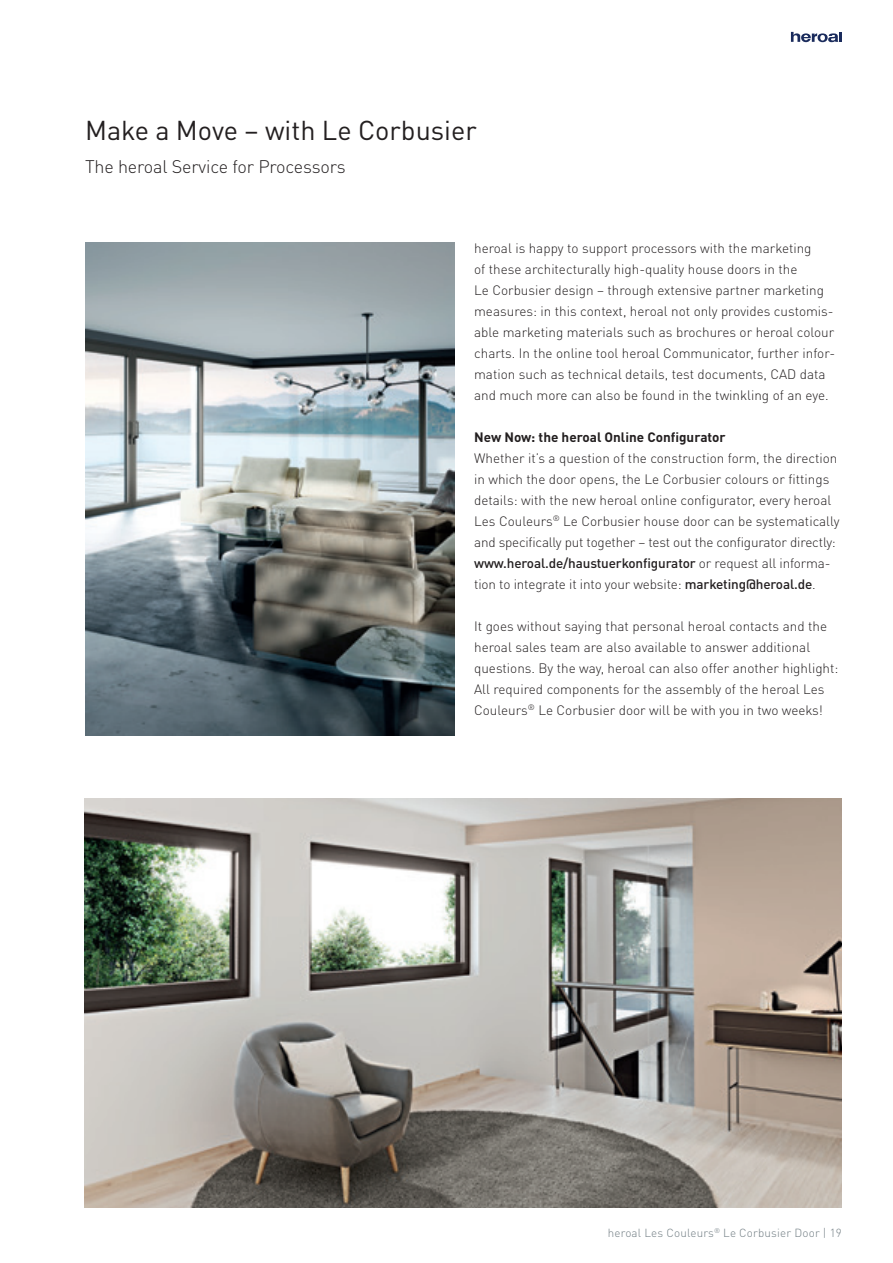
<style>
.page{position:relative;width:893px;height:1263px;background:#fff}
.page>*{position:absolute;margin:0;border:0;box-sizing:border-box;transform-origin:0 0}
.t1{font:27px "DIN Pro";color:#231f20}
.t2{font:300 18px "DIN Pro";letter-spacing:-.01em;color:#231f20}
.t3{font:300 13.5px/21px "DIN Pro";color:#231f20}
.t4{font:700 13.5px "DIN Pro";color:#231f20}
.t5{font:300 11.7px "DIN Pro";letter-spacing:.015em;color:#717d83}
.s1{font-weight:500}
</style>
<div class="page">
<svg style="left:791px;top:32px;width:51px;height:10px"></svg>
<img style="left:84px;top:799px;width:758px;height:409px">
<img style="left:85px;top:242px;width:369px;height:494px">
<h1 class="t1" style="left:85px;top:109px;width:393px">Make a Move – with Le Corbusier</h1>
<h2 class="t2" style="left:85px;top:152px;width:262px">The heroal Service for Processors</h2>
<p class="t3" style="left:474px;top:236px;width:363px">heroal is happy to support processors with the marketing<br>of these architecturally high-quality house doors in the<br>Le Corbusier design – through extensive partner marketing measures: in this context, heroal not only provides customis&shy;able marketing materials such as brochures or heroal colour charts. In the online tool heroal Communicator, further infor&shy;mation such as technical details, test documents, CAD data and much more can also be found in the twinkling of an eye.</p>
<p class="t4" style="left:474px;top:426px;width:253px">New Now: the heroal Online Configurator</p>
<p class="t3" style="left:474px;top:446px;width:367px">Whether it’s a question of the construction form, the direction in which the door opens, the Le Corbusier colours or fittings details: with the new heroal online configurator, every heroal Les Couleurs<sup>®</sup> Le Corbusier house door can be systematically and specifically put together – test out the configurator directly: <span class="s1">www.heroal.de/haustuerkonfigurator</span> or request all informa&shy;tion to integrate it into your website: <span class="s1">marketing@heroal.de</span>.</p>
<p class="t3" style="left:474px;top:614px;width:366px">It goes without saying that personal heroal contacts and the heroal sales team are also available to answer additional questions. By the way, heroal can also offer another highlight:<br>All required components for the assembly of the heroal Les Couleurs<sup>®</sup> Le Corbusier door will be with you in two weeks!</p>
<p class="t5" style="left:608px;top:1223px;width:236px">heroal Les Couleurs<sup>®</sup> Le Corbusier Door | 19</p>
</div>
